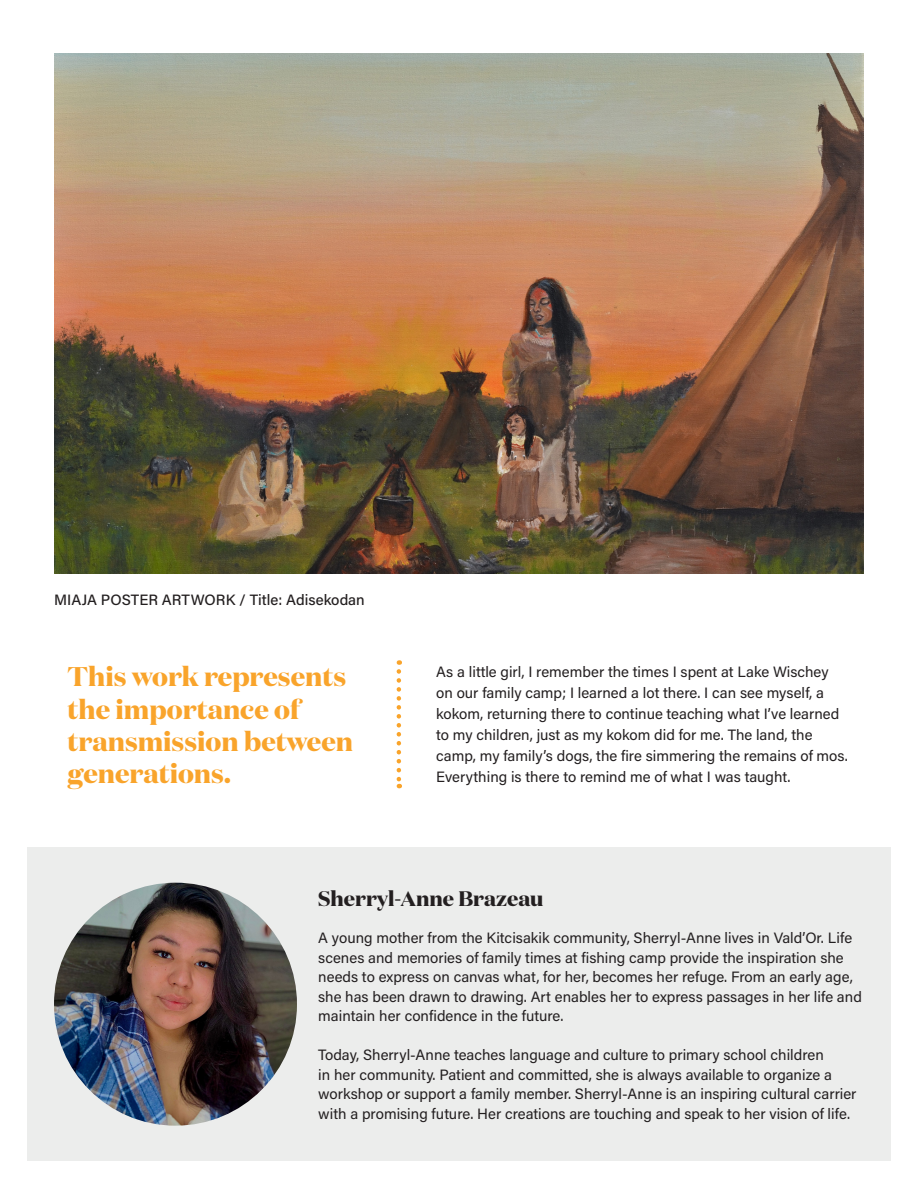
<style>
.page{position:relative;width:918px;height:1188px;background:#fff}
.page>*{position:absolute;margin:0;border:0;box-sizing:border-box;transform-origin:0 0}
.t1{font:700 27px/32.4px "Domaine Display";color:#f9a42b}
.t2{font:700 21px "Domaine Display";color:#231f20}
.t3{font:15px/19.5px "Acumin Variable Concept";color:#231f20}
</style>
<div class="page">
<img style="left:54px;top:53px;width:810px;height:520px">
<div style="left:27px;top:847px;width:864px;height:314px;background:#ecedec"></div>
<img style="left:54px;top:883px;width:243px;height:243px;border-radius:121px">
<svg style="left:397px;top:671px;width:4px;height:117px"></svg>
<p class="t3" style="left:54px;top:589px;width:312px">MIAJA POSTER ARTWORK / Title: Adisekodan</p>
<p class="t1" style="left:68px;top:660px;width:287px">This work represents the importance of transmission between generations.</p>
<p class="t3" style="left:436px;top:661px;width:413px;line-height:21px">As a little girl, I remember the times I spent at Lake Wischey on our family camp; I learned a lot there. I can see myself, a kokom, returning there to continue teaching what I’ve learned to my children, just as my kokom did for me. The land, the camp, my family’s dogs, the fire simmering the remains of mos.<br>Everything is there to remind me of what I was taught.</p>
<p class="t2" style="left:318px;top:885px;width:227px">Sherryl-Anne Brazeau</p>
<p class="t3" style="left:318px;top:928px;width:545px">A young mother from the Kitcisakik community, Sherryl-Anne lives in Vald’Or. Life scenes and memories of family times at fishing camp provide the inspiration she needs to express on canvas what, for her, becomes her refuge. From an early age, she has been drawn to drawing. Art enables her to express passages in her life and maintain her confidence in the future.</p>
<p class="t3" style="left:318px;top:1045px;width:540px">Today, Sherryl-Anne teaches language and culture to primary school children<br>in her community. Patient and committed, she is always available to organize a workshop or support a family member. Sherryl-Anne is an inspiring cultural carrier with a promising future. Her creations are touching and speak to her vision of life.</p>
</div>
